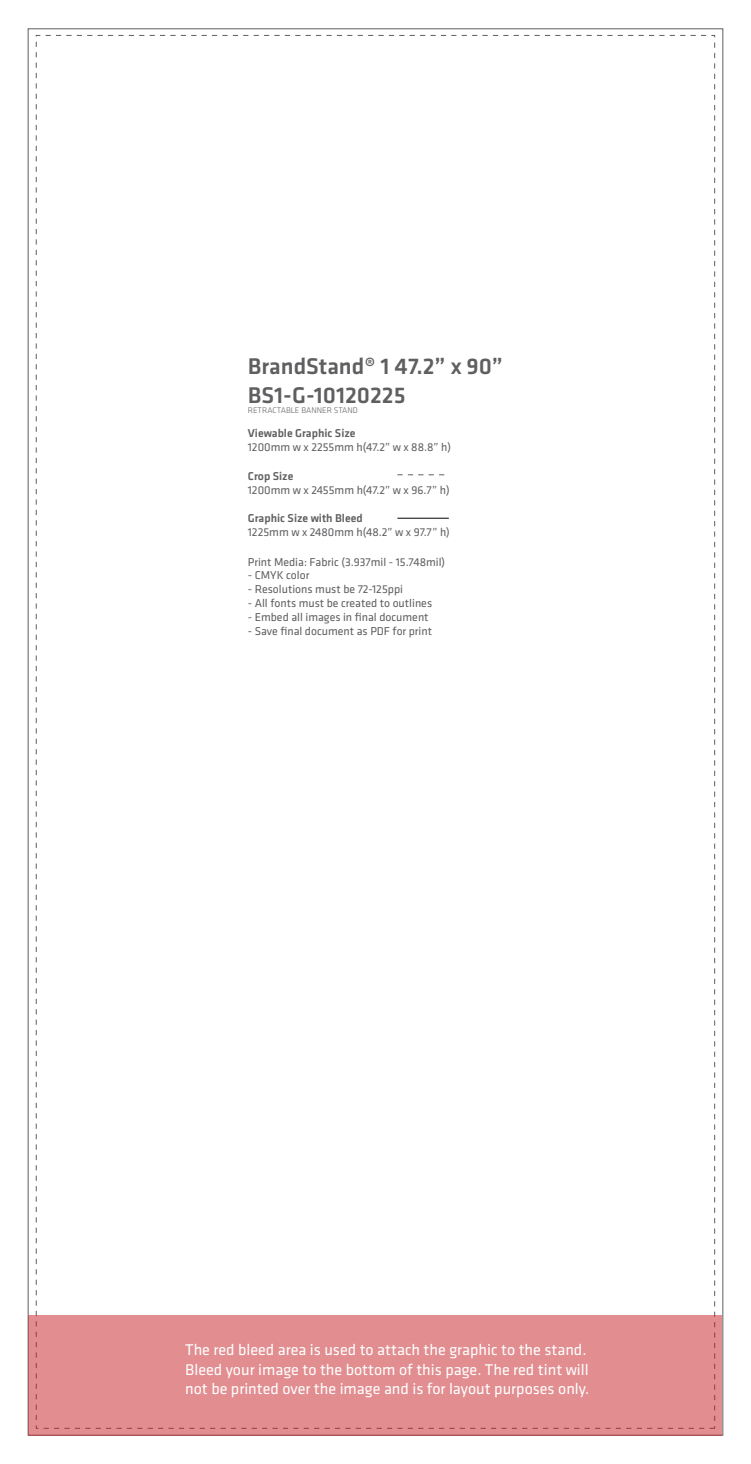
<style>
.page{position:relative;width:751px;height:1464px;background:#fff}
.page>*{position:absolute;margin:0;border:0;box-sizing:border-box;transform-origin:0 0}
.t1{font:500 23.58px/28.3px "Klavika";color:#5f5f62}
.t2{font:16.1px/19.3px "Klavika";color:#fff}
.t3{font:11.78px "Klavika";color:#5f5f62}
.t4{font:500 11.78px "Klavika";color:#5f5f62}
.t5{font:300 8.48px "Klavika";color:#5f5f62}
</style>
<div class="page">
<div style="left:29px;top:1314px;width:693px;height:121px;background:#e28d90"></div>
<svg style="left:397px;top:474px;width:48px;height:1px"></svg>
<hr style="left:397px;top:518px;width:52px;height:1px;background:#000">
<h1 class="t1" style="left:248px;top:353px;width:257px">BrandStand® 1 47.2” x 90”<br>BS1-G-10120225</h1>
<p class="t5" style="left:248px;top:405px;width:112px">RETRACTABLE BANNER STAND</p>
<p class="t4" style="left:248px;top:427px;width:109px">Viewable Graphic Size</p>
<p class="t3" style="left:248px;top:441px;width:205px">1200mm w x 2255mm h(47.2” w x 88.8” h)</p>
<p class="t4" style="left:248px;top:469px;width:47px">Crop Size</p>
<p class="t3" style="left:248px;top:483px;width:203px">1200mm w x 2455mm h(47.2” w x 96.7” h)</p>
<p class="t4" style="left:248px;top:512px;width:116px">Graphic Size with Bleed</p>
<p class="t3" style="left:248px;top:526px;width:203px">1225mm w x 2480mm h(48.2” w x 97.7” h)</p>
<p class="t3" style="left:248px;top:568px;width:63px">- CMYK color</p>
<p class="t3" style="left:248px;top:582px;width:157px">- Resolutions must be 72-125ppi</p>
<p class="t3" style="left:248px;top:596px;width:186px">- All fonts must be created to outlines</p>
<p class="t3" style="left:248px;top:611px;width:182px">- Embed all images in final document</p>
<p class="t3" style="left:248px;top:625px;width:186px">- Save final document as PDF for print</p>
<p class="t3" style="left:248px;top:555px;width:199px">Print Media: Fabric (3.937mil - 15.748mil)</p>
<h2 class="t2" style="left:185px;top:1340px;width:405px">The red bleed area is used to attach the graphic to the stand.<br>Bleed your image to the bottom of this page. The red tint will not be printed over the image and is for layout purposes only.</h2>
</div>
